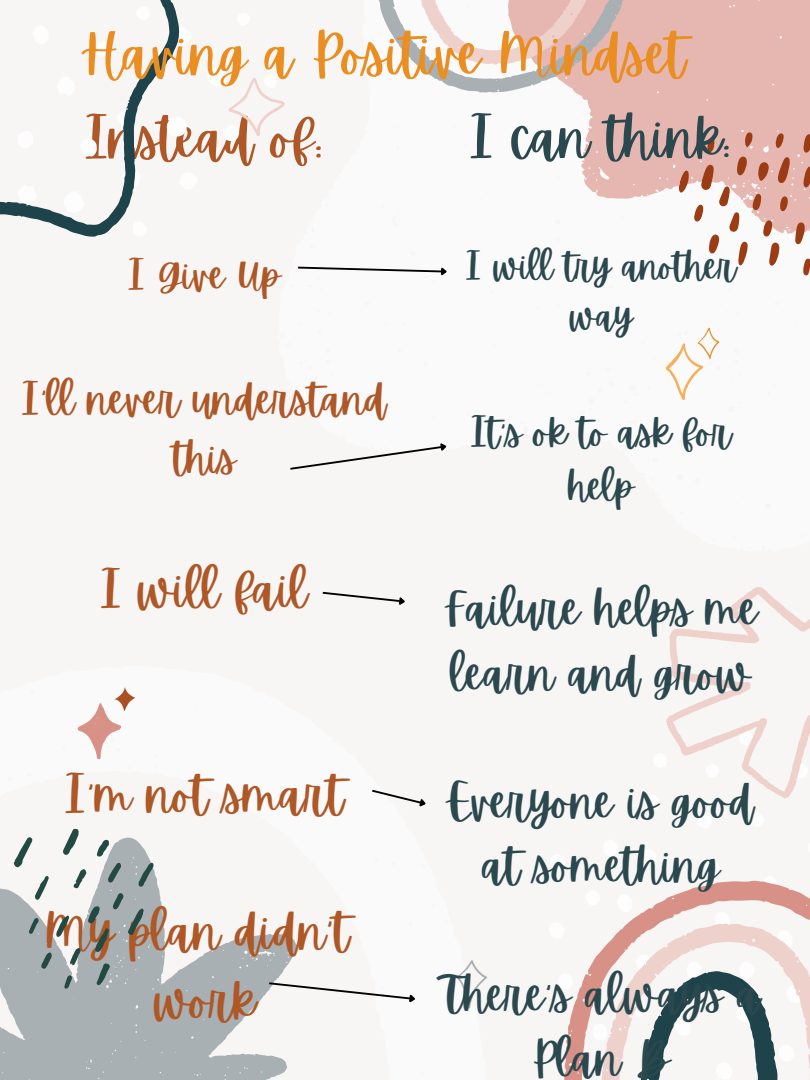
<style>
.page{position:relative;width:810px;height:1080px;background:#f8f6f5}
.page>*{position:absolute;margin:0;border:0;box-sizing:border-box;transform-origin:0 0}
.t1{font:56.19px "Apricots";color:#eb8e22}
.t2{font:54.81px "Apricots";color:#2b484f}
.t3{font:54.69px "Apricots";color:#ae5727}
.t4{font:49.06px/68.4px "Apricots";color:#ae5727;text-align:center}
.t5{font:46.06px/64.2px "Apricots";color:#2b484f;text-align:center}
.t6{font:41.56px/58.1px "Apricots";color:#ae5727;text-align:center}
.t7{font:39.06px "Apricots";color:#ae5727}
.t8{font:38.56px/53.9px "Apricots";color:#2b484f;text-align:center}
.t9{font:36.06px/50.1px "Apricots";color:#2b484f;text-align:center}
</style>
<div class="page">
<svg style="left:0;top:871px;width:297px;height:209px;fill:#a9b0b3"></svg>
<div style="left:576px;top:0;width:234px;height:199px;background:#e5b7b0"></div>
<svg style="left:78px;top:687px;width:57px;height:72px"></svg>
<div style="left:549px;top:922px;width:15px;height:16px;background:#fdfdfd;border-radius:7px"></div>
<div style="left:645px;top:794px;width:15px;height:17px;background:#fdfdfd;border-radius:50%"></div>
<div style="left:749px;top:812px;width:15px;height:15px;background:#fdfdfd;border-radius:50%"></div>
<div style="left:653px;top:753px;width:14px;height:15px;background:#fdfdfd;border-radius:50%"></div>
<div style="left:697px;top:814px;width:15px;height:15px;background:#fdfdfd;border-radius:50%"></div>
<svg style="left:564px;top:963px;width:28px;height:117px"></svg>
<svg style="left:592px;top:880px;width:218px;height:200px"></svg>
<svg style="left:379px;top:0;width:257px;height:93px"></svg>
<svg style="left:666px;top:587px;width:144px;height:212px"></svg>
<svg style="left:666px;top:328px;width:53px;height:72px"></svg>
<svg style="left:457px;top:960px;width:30px;height:48px"></svg>
<svg style="left:228px;top:77px;width:57px;height:59px"></svg>
<svg style="left:679px;top:132px;width:131px;height:143px"></svg>
<svg style="left:14px;top:828px;width:140px;height:161px"></svg>
<svg style="left:0;top:0;width:179px;height:237px"></svg>
<svg style="left:298px;top:266px;width:149px;height:10px"></svg>
<svg style="left:290px;top:443px;width:157px;height:27px"></svg>
<svg style="left:322px;top:591px;width:83px;height:14px"></svg>
<svg style="left:372px;top:789px;width:54px;height:18px"></svg>
<svg style="left:267px;top:981px;width:148px;height:25px"></svg>
<p class="t1" style="left:81px;top:18px;width:606px">Having a Positive Mindset</p>
<p class="t3" style="left:86px;top:102px;width:239px">Instead of:</p>
<p class="t7" style="left:129px;top:249px;width:153px">I Give Up</p>
<p class="t6" style="left:22px;top:370px;width:366px">I'll never understand this</p>
<p class="t4" style="left:102px;top:554px;width:208px">I will fail</p>
<p class="t4" style="left:66px;top:760px;width:280px">I'm not smart</p>
<p class="t4" style="left:45px;top:897px;width:307px">My plan didn't work</p>
<p class="t2" style="left:471px;top:102px;width:262px">I can think:</p>
<p class="t9" style="left:467px;top:240px;width:270px">I will try another way</p>
<p class="t8" style="left:471px;top:404px;width:261px">It's ok to ask for help</p>
<p class="t5" style="left:444px;top:576px;width:315px;text-align:left">Failure helps me learn and grow</p>
<p class="t5" style="left:448px;top:769px;width:308px">Everyone is good at something</p>
<p class="t5" style="left:441px;top:961px;width:321px">There's always a<br>Plan B</p>
</div>
